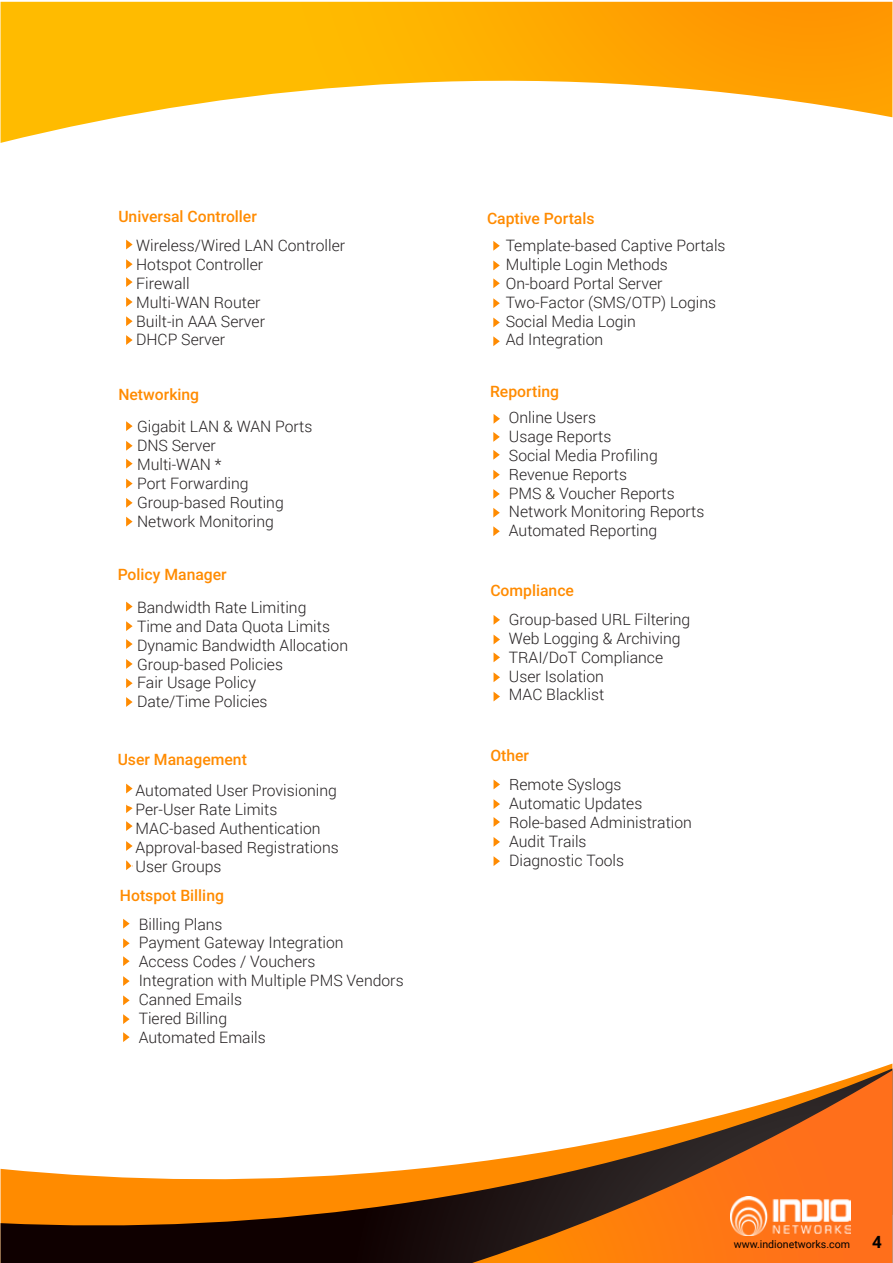
<style>
.page{position:relative;width:893px;height:1263px;background:#fff}
.page>*{position:absolute;margin:0;border:0;box-sizing:border-box;transform-origin:0 0}
.t1{font:700 16.95px "Roboto";color:#000}
.t2{font:300 15.75px/18.9px "Roboto";color:#231f20}
.t3{font:500 15.75px "Roboto";color:#ff8b01}
.t4{font:10.65px "Roboto";color:#000}
</style>
<div class="page">
<svg style="left:126px;top:240px;width:7px;height:9px"></svg>
<svg style="left:126px;top:259px;width:7px;height:10px"></svg>
<svg style="left:126px;top:277px;width:7px;height:10px"></svg>
<svg style="left:126px;top:297px;width:7px;height:10px"></svg>
<svg style="left:126px;top:316px;width:7px;height:10px"></svg>
<svg style="left:126px;top:335px;width:7px;height:10px"></svg>
<svg style="left:126px;top:421px;width:7px;height:10px"></svg>
<svg style="left:126px;top:441px;width:7px;height:10px"></svg>
<svg style="left:126px;top:459px;width:7px;height:10px"></svg>
<svg style="left:126px;top:479px;width:7px;height:9px"></svg>
<svg style="left:126px;top:498px;width:7px;height:10px"></svg>
<svg style="left:126px;top:517px;width:7px;height:9px"></svg>
<svg style="left:126px;top:602px;width:7px;height:9px"></svg>
<svg style="left:126px;top:621px;width:7px;height:10px"></svg>
<svg style="left:126px;top:639px;width:7px;height:10px"></svg>
<svg style="left:126px;top:659px;width:7px;height:10px"></svg>
<svg style="left:126px;top:678px;width:7px;height:10px"></svg>
<svg style="left:126px;top:697px;width:7px;height:10px"></svg>
<svg style="left:126px;top:784px;width:7px;height:9px"></svg>
<svg style="left:126px;top:804px;width:7px;height:9px"></svg>
<svg style="left:126px;top:821px;width:7px;height:10px"></svg>
<svg style="left:126px;top:841px;width:7px;height:10px"></svg>
<svg style="left:126px;top:860px;width:7px;height:10px"></svg>
<svg style="left:493px;top:241px;width:7px;height:10px"></svg>
<svg style="left:493px;top:260px;width:7px;height:10px"></svg>
<svg style="left:493px;top:278px;width:7px;height:10px"></svg>
<svg style="left:493px;top:298px;width:7px;height:10px"></svg>
<svg style="left:493px;top:318px;width:7px;height:9px"></svg>
<svg style="left:493px;top:336px;width:7px;height:10px"></svg>
<svg style="left:493px;top:432px;width:7px;height:10px"></svg>
<svg style="left:494px;top:414px;width:6px;height:10px"></svg>
<svg style="left:493px;top:450px;width:7px;height:10px"></svg>
<svg style="left:493px;top:470px;width:7px;height:10px"></svg>
<svg style="left:493px;top:489px;width:7px;height:10px"></svg>
<svg style="left:493px;top:508px;width:7px;height:10px"></svg>
<svg style="left:493px;top:526px;width:7px;height:10px"></svg>
<svg style="left:494px;top:615px;width:6px;height:10px"></svg>
<svg style="left:494px;top:635px;width:6px;height:9px"></svg>
<svg style="left:494px;top:653px;width:6px;height:9px"></svg>
<svg style="left:494px;top:672px;width:6px;height:10px"></svg>
<svg style="left:494px;top:692px;width:6px;height:9px"></svg>
<svg style="left:494px;top:780px;width:6px;height:9px"></svg>
<svg style="left:494px;top:799px;width:6px;height:10px"></svg>
<svg style="left:494px;top:817px;width:6px;height:10px"></svg>
<svg style="left:494px;top:837px;width:6px;height:10px"></svg>
<svg style="left:494px;top:856px;width:6px;height:10px"></svg>
<svg style="left:123px;top:919px;width:7px;height:9px"></svg>
<svg style="left:123px;top:938px;width:7px;height:10px"></svg>
<svg style="left:123px;top:956px;width:7px;height:10px"></svg>
<svg style="left:123px;top:976px;width:7px;height:10px"></svg>
<svg style="left:123px;top:995px;width:7px;height:10px"></svg>
<svg style="left:123px;top:1014px;width:7px;height:10px"></svg>
<svg style="left:123px;top:1032px;width:7px;height:10px"></svg>
<svg style="left:1px;top:1068px;width:891px;height:195px"></svg>
<svg style="left:472px;top:1070px;width:420px;height:193px"></svg>
<svg style="left:1px;top:2px;width:891px;height:141px"></svg>
<img style="left:731px;top:1197px;width:119px;height:39px">
<p class="t3" style="left:118px;top:205px;width:140px">Universal Controller</p>
<p class="t2" style="left:136px;top:235px;width:210px">Wireless/Wired LAN Controller<br>Hotspot Controller<br>Firewall<br>Multi-WAN Router<br>Built-in AAA Server<br>DHCP Server</p>
<p class="t3" style="left:487px;top:208px;width:109px">Captive Portals</p>
<p class="t2" style="left:506px;top:235px;width:221px">Template-based Captive Portals<br>Multiple Login Methods<br>On-board Portal Server<br>Two-Factor (SMS/OTP) Logins<br>Social Media Login<br>Ad Integration</p>
<p class="t3" style="left:118px;top:383px;width:82px">Networking</p>
<p class="t3" style="left:490px;top:380px;width:70px">Reporting</p>
<p class="t2" style="left:137px;top:417px;width:177px">Gigabit LAN &amp; WAN Ports<br>DNS Server<br>Multi-WAN *<br>Port Forwarding<br>Group-based Routing<br>Network Monitoring</p>
<p class="t3" style="left:118px;top:563px;width:111px">Policy Manager</p>
<p class="t2" style="left:137px;top:597px;width:213px">Bandwidth Rate Limiting<br>Time and Data Quota Limits<br>Dynamic Bandwidth Allocation<br>Group-based Policies<br>Fair Usage Policy<br>Date/Time Policies</p>
<p class="t3" style="left:118px;top:748px;width:131px">User Management</p>
<p class="t2" style="left:136px;top:781px;width:205px">Automated User Provisioning<br>Per-User Rate Limits<br>MAC-based Authentication<br>Approval-based Registrations<br>User Groups</p>
<p class="t3" style="left:120px;top:885px;width:105px">Hotspot Billing</p>
<p class="t2" style="left:139px;top:914px;width:266px">Billing Plans<br>Payment Gateway Integration<br>Access Codes / Vouchers<br>Integration with Multiple PMS Vendors<br>Canned Emails<br>Tiered Billing<br>Automated Emails</p>
<p class="t2" style="left:509px;top:408px;width:197px">Online Users<br>Usage Reports<br>Social Media Profiling<br>Revenue Reports<br>PMS &amp; Voucher Reports<br>Network Monitoring Reports<br>Automated Reporting</p>
<p class="t3" style="left:490px;top:579px;width:85px">Compliance</p>
<p class="t2" style="left:509px;top:609px;width:183px">Group-based URL Filtering<br>Web Logging &amp; Archiving<br>TRAI/DoT Compliance<br>User Isolation<br>MAC Blacklist</p>
<p class="t3" style="left:490px;top:744px;width:40px">Other</p>
<p class="t2" style="left:509px;top:775px;width:184px">Remote Syslogs<br>Automatic Updates<br>Role-based Administration<br>Audit Trails<br>Diagnostic Tools</p>
<p class="t4" style="left:734px;top:1237px;width:118px">www.indionetworks.com</p>
<p class="t1" style="left:872px;top:1230px;width:11px">4</p>
</div>
